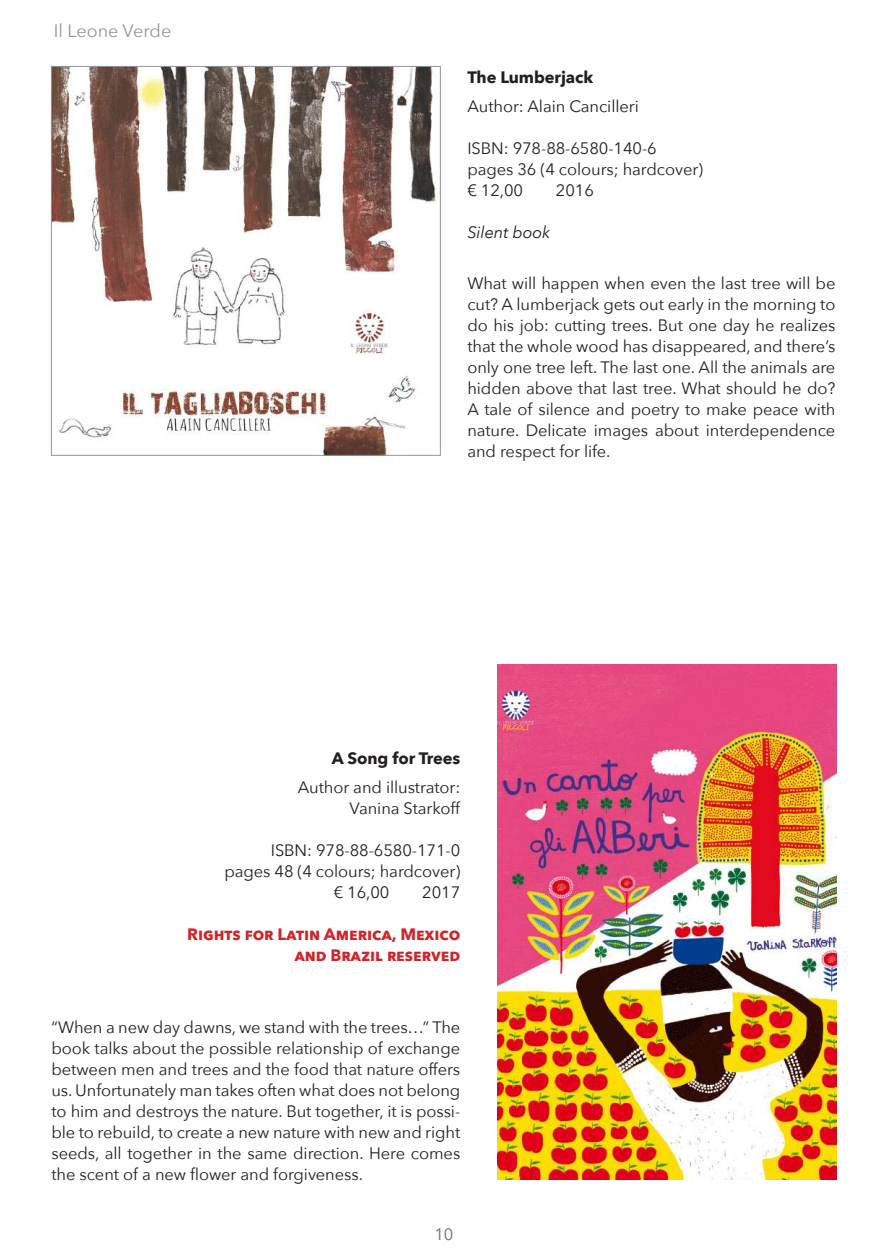
<style>
.page{position:relative;width:888px;height:1258px;background:#fff}
.page>*{position:absolute;margin:0;border:0;box-sizing:border-box;transform-origin:0 0}
.t1{font:18px "Avenir Next";color:#939598}
.t2{font:16.5px/21px "Avenir Next";letter-spacing:-.005em;color:#231f20;text-align:justify}
.t3{font:700 16.5px/21px "Avenir Next";letter-spacing:-.005em;color:#d1232a;text-align:right}
.t4{font:700 16.5px "Avenir Next";letter-spacing:-.005em;color:#231f20}
.t5{font:italic 16.5px "Avenir Next";letter-spacing:-.005em;color:#231f20}
.t6{font:16.5px "Avenir Next";color:#6c6d70}
</style>
<div class="page">
<img style="left:53px;top:68px;width:384px;height:385px">
<div style="left:51px;top:66px;width:389px;height:389px;border:1px solid #939598"></div>
<img style="left:497px;top:664px;width:339px;height:516px">
<p class="t1" style="left:54px;top:16px;width:119px">Il Leone Verde</p>
<p class="t4" style="left:467px;top:63px;width:127px">The Lumberjack</p>
<p class="t2" style="left:467px;top:95px;width:173px">Author: Alain Cancilleri</p>
<p class="t2" style="left:467px;top:137px;width:237px;text-align:left">ISBN: 978-88-6580-140-6 pages 36 (4 colours; hardcover) € 12,00</p>
<p class="t2" style="left:556px;top:179px;width:40px">2016</p>
<p class="t5" style="left:467px;top:219px;width:84px">Silent book</p>
<p class="t2" style="left:467px;top:272px;width:370px">What will happen when even the last tree will be cut? A lumberjack gets out early in the morning to do his job: cutting trees. But one day he realizes that the whole wood has disappeared, and there’s only one tree left. The last one. All the animals are hidden above that last tree. What should he do?<br>A tale of silence and poetry to make peace with nature. Delicate images about interdependence and respect for life.</p>
<p class="t4" style="left:332px;top:744px;width:130px">A Song for Trees</p>
<p class="t2" style="left:298px;top:776px;width:164px;text-align:right">Author and illustrator:<br>Vanina Starkoff</p>
<p class="t2" style="left:271px;top:839px;width:191px">ISBN: 978-88-6580-171-0</p>
<p class="t2" style="left:224px;top:860px;width:237px">pages 48 (4 colours; hardcover)</p>
<p class="t2" style="left:334px;top:881px;width:57px">€ 16,00</p>
<p class="t2" style="left:422px;top:881px;width:40px">2017</p>
<p class="t3" style="left:187px;top:924px;width:274px">Rights for Latin America, Mexico and Brazil reserved</p>
<p class="t2" style="left:51px;top:1016px;width:410px">“When a new day dawns, we stand with the trees…” The book talks about the possible relationship of exchange between men and trees and the food that nature offers us. Unfortunately man takes often what does not belong to him and destroys the nature. But together, it is possi&shy;ble to rebuild, to create a new nature with new and right seeds, all together in the same direction. Here comes the scent of a new flower and forgiveness.</p>
<p class="t6" style="left:434px;top:1220px;width:21px">10</p>
</div>
